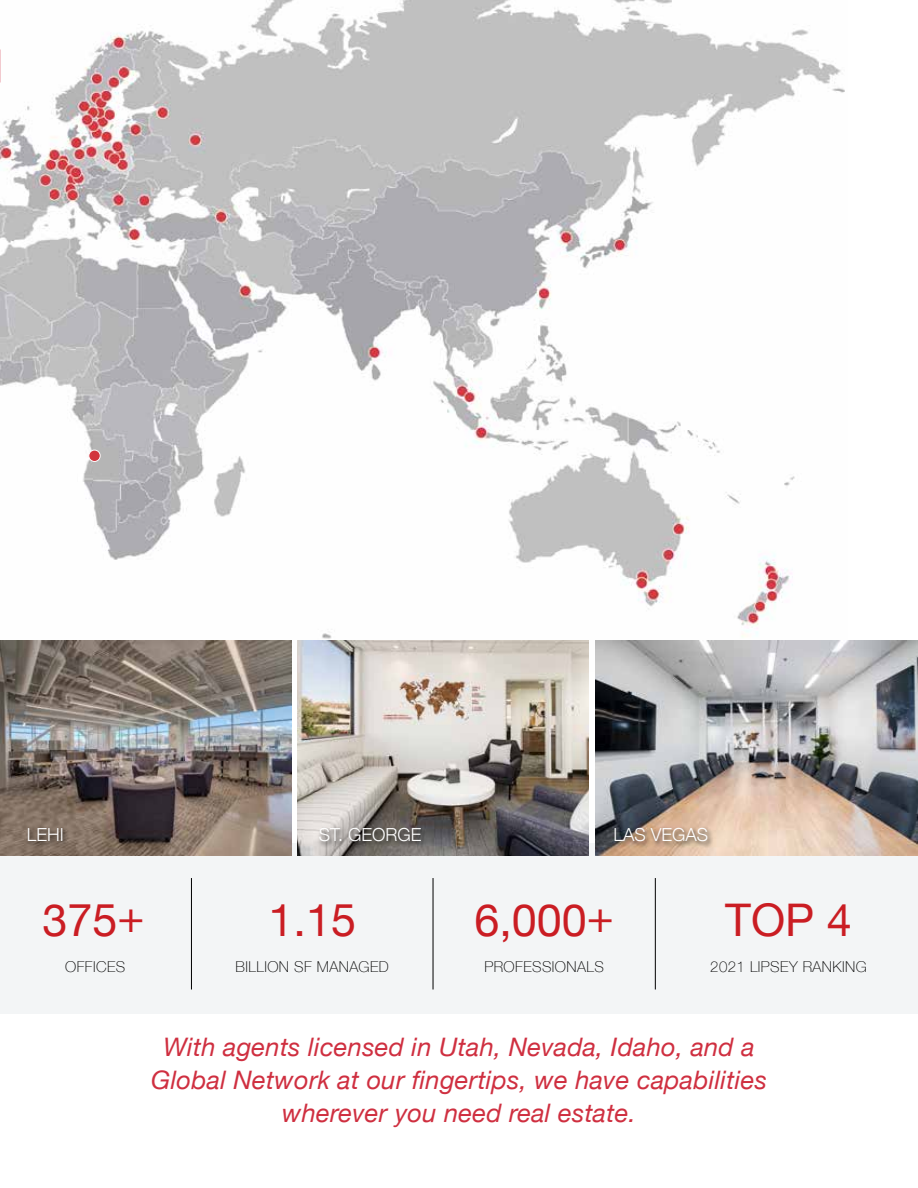
<style>
.page{position:relative;width:918px;height:1188px;background:#fff}
.page>*{position:absolute;margin:0;border:0;box-sizing:border-box;transform-origin:0 0}
.t1{font:45px "Helvetica Neue";color:#ca1d23}
.t2{font:italic 25.5px/33px "Helvetica Neue";letter-spacing:.01em;color:#cf2f40;text-align:center}
.t3{font:300 18px "Helvetica Neue";color:#fff}
.t4{font:100 15px "Helvetica Neue";letter-spacing:.03em;color:#000}
</style>
<div class="page">
<img style="left:0;top:0;width:845px;height:671px">
<div style="left:89px;top:450px;width:11px;height:11px;background:#d3313a;border-radius:50%"></div>
<div style="left:89px;top:450px;width:11px;height:12px;border:1px solid #fff;border-radius:50%"></div>
<div style="left:0;top:843px;width:918px;height:171px;background:#f3f5f6"></div>
<hr style="left:191px;top:878px;width:1px;height:112px;background:#000">
<hr style="left:433px;top:878px;width:1px;height:112px;background:#000">
<hr style="left:655px;top:878px;width:1px;height:112px;background:#000">
<img style="left:0;top:640px;width:291px;height:215px">
<img style="left:298px;top:640px;width:291px;height:215px">
<img style="left:595px;top:640px;width:323px;height:215px">
<div style="left:26px;top:826px;width:43px;height:22px;background:#000;opacity:.75"></div>
<div style="left:317px;top:826px;width:111px;height:22px;background:#000;opacity:.75"></div>
<div style="left:612px;top:826px;width:102px;height:22px;background:#000;opacity:.75"></div>
<p class="t3" style="left:27px;top:820px;width:39px">LEHI</p>
<p class="t3" style="left:319px;top:820px;width:104px">ST. GEORGE</p>
<p class="t3" style="left:613px;top:820px;width:96px">LAS VEGAS</p>
<h1 class="t1" style="left:43px;top:888px;width:104px">375+</h1>
<p class="t4" style="left:65px;top:955px;width:62px">OFFICES</p>
<h1 class="t1" style="left:268px;top:888px;width:89px">1.15</h1>
<p class="t4" style="left:236px;top:955px;width:155px">BILLION SF MANAGED</p>
<h1 class="t1" style="left:474px;top:888px;width:141px">6,000+</h1>
<p class="t4" style="left:484px;top:955px;width:121px">PROFESSIONALS</p>
<h1 class="t1" style="left:725px;top:888px;width:128px">TOP 4</h1>
<p class="t4" style="left:710px;top:955px;width:158px">2021 LIPSEY RANKING</p>
<p class="t2" style="left:151px;top:1032px;width:617px">With agents licensed in Utah, Nevada, Idaho, and a<br>Global Network at our fingertips, we have capabilities wherever you need real estate.</p>
</div>
